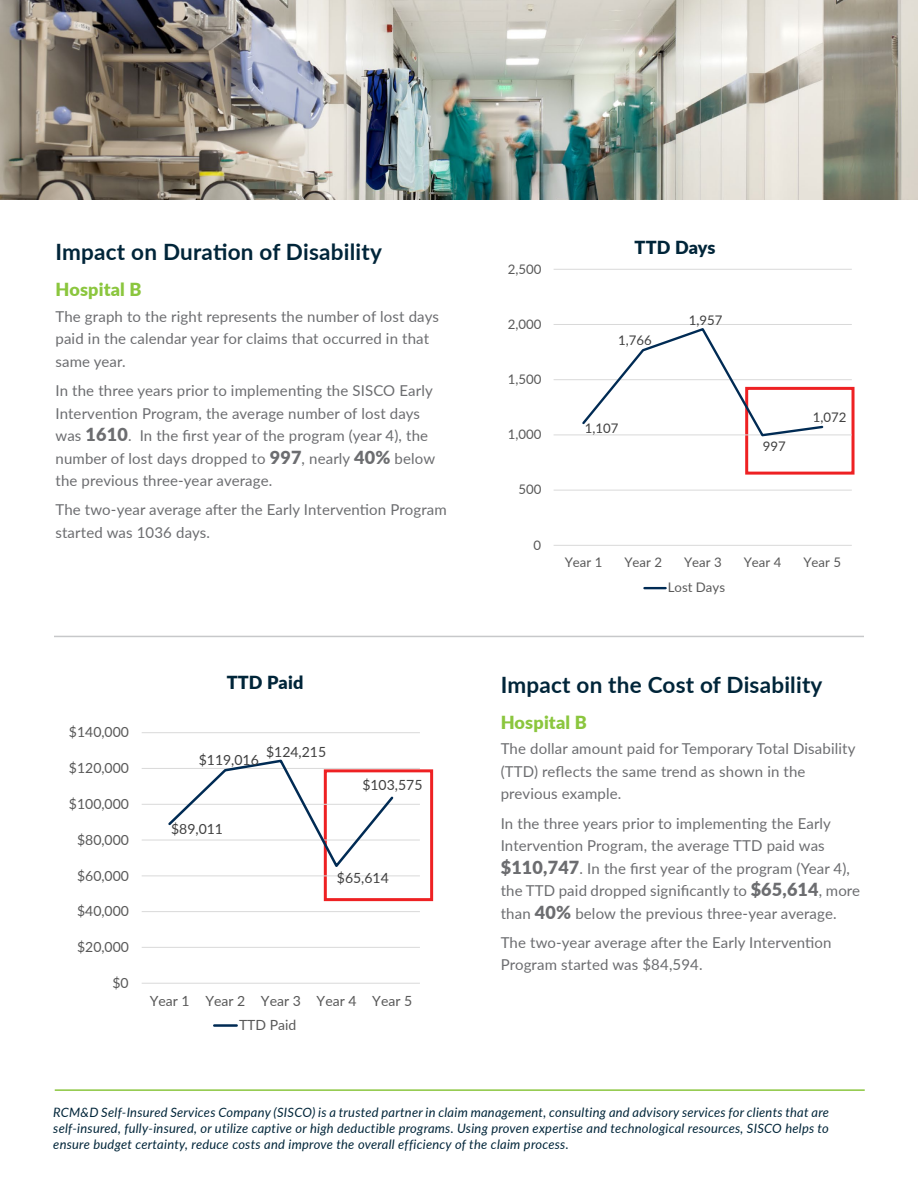
<style>
.page{position:relative;width:918px;height:1188px;background:#fff}
.page>*{position:absolute;margin:0;border:0;box-sizing:border-box;transform-origin:0 0}
.Subhead{font:700 22.5px "Lato";letter-spacing:.01em;color:#002539}
.Subhead-2{font:900 18px "Lato";letter-spacing:.01em;color:#8bc63e}
.Subhead-3{font:900 18px "Lato";letter-spacing:.01em;color:#002539}
.Body{font:15px/22.5px "Lato";letter-spacing:.01em;color:#6c6d70}
.t1{font:13.95px/24px "Lato";color:#595959}
.t2{font:13.95px "Lato";color:#404040}
.t3{font:13.2px "Lato";color:#595959}
.t4{font:13.2px "Lato";color:#404040}
.t5{font:italic 12.9px/15.8px "Lato";letter-spacing:.02em;color:#002539;text-align:justify}
.s1{font-weight:900;font-size:18px}
</style>
<div class="page">
<hr style="left:55px;top:1089px;width:810px;height:2px;background:#8bc63e">
<div style="left:324px;top:769px;width:109px;height:132px;border:3px solid #ee2123"></div>
<hr style="left:54px;top:636px;width:810px;height:1px;background:#c7c8ca">
<img style="left:0;top:0;width:918px;height:200px">
<div style="left:745px;top:387px;width:110px;height:88px;border:3px solid #ee2123"></div>
<hr style="left:554px;top:490px;width:298px;height:1px;background:#d9d9d9">
<hr style="left:554px;top:435px;width:298px;height:1px;background:#d9d9d9">
<hr style="left:554px;top:379px;width:298px;height:1px;background:#d9d9d9">
<hr style="left:554px;top:324px;width:298px;height:1px;background:#d9d9d9">
<hr style="left:554px;top:269px;width:298px;height:1px;background:#d9d9d9">
<hr style="left:554px;top:545px;width:298px;height:1px;background:#d9d9d9">
<svg style="left:580px;top:328px;width:245px;height:110px"></svg>
<hr style="left:644px;top:587px;width:22px;height:2px;background:#002b54">
<hr style="left:142px;top:947px;width:278px;height:1px;background:#d9d9d9">
<hr style="left:142px;top:911px;width:278px;height:1px;background:#d9d9d9">
<hr style="left:142px;top:875px;width:278px;height:1px;background:#d9d9d9">
<hr style="left:142px;top:840px;width:278px;height:1px;background:#d9d9d9">
<hr style="left:142px;top:804px;width:278px;height:1px;background:#d9d9d9">
<hr style="left:142px;top:768px;width:278px;height:1px;background:#d9d9d9">
<hr style="left:142px;top:732px;width:278px;height:1px;background:#d9d9d9">
<hr style="left:142px;top:983px;width:278px;height:1px;background:#d9d9d9">
<svg style="left:166px;top:759px;width:230px;height:111px"></svg>
<hr style="left:214px;top:1024px;width:23px;height:3px;background:#002b54">
<p class="Subhead" style="left:56px;top:235px;width:328px">Impact on Duration of Disability</p>
<p class="Subhead-2" style="left:56px;top:276px;width:88px">Hospital B</p>
<p class="Body" style="left:56px;top:304px;width:385px">The graph to the right represents the number of lost days paid in the calendar year for claims that occurred in that same year.</p>
<p class="Body" style="left:56px;top:379px;width:381px">In the three years prior to implementing the SISCO Early Intervention Program, the average number of lost days was <span class="s1">1610</span>. In the first year of the program (year 4), the number of lost days dropped to <span class="s1">997</span>, nearly <span class="s1">40%</span> below the previous three-year average.</p>
<p class="Body" style="left:56px;top:498px;width:393px">The two-year average after the Early Intervention Program started was 1036 days.</p>
<p class="t1" style="left:69px;top:720px;width:62px">$140,000</p>
<p class="t1" style="left:69px;top:756px;width:62px">$120,000</p>
<p class="t1" style="left:69px;top:791px;width:62px">$100,000</p>
<p class="t1" style="left:77px;top:827px;width:53px">$80,000</p>
<p class="t1" style="left:77px;top:863px;width:53px">$60,000</p>
<p class="t1" style="left:77px;top:899px;width:53px">$40,000</p>
<p class="t1" style="left:77px;top:934px;width:53px">$20,000</p>
<p class="t1" style="left:112px;top:970px;width:18px">$0</p>
<p class="Subhead-3" style="left:227px;top:669px;width:78px">TTD Paid</p>
<p class="t2" style="left:199px;top:750px;width:62px">$119,016</p>
<p class="t2" style="left:266px;top:742px;width:62px">$124,215</p>
<p class="t2" style="left:171px;top:819px;width:53px">$89,011</p>
<p class="t2" style="left:362px;top:775px;width:62px">$103,575</p>
<p class="t2" style="left:337px;top:868px;width:53px">$65,614</p>
<p class="t1" style="left:239px;top:989px;width:175px;text-indent:-89px">Year 1 Year 2 Year 3 Year 4 Year 5<br>TTD Paid</p>
<p class="t3" style="left:508px;top:259px;width:35px">2,500</p>
<p class="t3" style="left:508px;top:315px;width:35px">2,000</p>
<p class="t3" style="left:508px;top:370px;width:35px">1,500</p>
<p class="t3" style="left:508px;top:425px;width:35px">1,000</p>
<p class="t3" style="left:518px;top:480px;width:24px">500</p>
<p class="t3" style="left:534px;top:535px;width:9px">0</p>
<p class="Subhead-3" style="left:635px;top:234px;width:83px">TTD Days</p>
<p class="t4" style="left:618px;top:331px;width:35px">1,766</p>
<p class="t4" style="left:585px;top:418px;width:35px">1,107</p>
<p class="t4" style="left:689px;top:311px;width:35px">1,957</p>
<p class="t4" style="left:763px;top:437px;width:24px">997</p>
<p class="t4" style="left:813px;top:408px;width:35px">1,072</p>
<p class="t3" style="left:565px;top:553px;width:39px">Year 1</p>
<p class="t3" style="left:624px;top:553px;width:39px">Year 2</p>
<p class="t3" style="left:684px;top:553px;width:39px">Year 3</p>
<p class="t3" style="left:744px;top:553px;width:39px">Year 4</p>
<p class="t3" style="left:803px;top:553px;width:39px">Year 5</p>
<p class="t3" style="left:668px;top:578px;width:59px">Lost Days</p>
<p class="Subhead" style="left:501px;top:668px;width:323px">Impact on the Cost of Disability</p>
<p class="Subhead-2" style="left:501px;top:709px;width:88px">Hospital B</p>
<p class="Body" style="left:501px;top:737px;width:356px">The dollar amount paid for Temporary Total Disability (TTD) reflects the same trend as shown in the previous example.</p>
<p class="Body" style="left:501px;top:811px;width:361px">In the three years prior to implementing the Early Intervention Program, the average TTD paid was <span class="s1">$110,747</span>. In the first year of the program (Year 4), the TTD paid dropped significantly to <span class="s1">$65,614</span>, more than <span class="s1">40%</span> below the previous three-year average.</p>
<p class="Body" style="left:501px;top:931px;width:332px">The two-year average after the Early Intervention<br>Program started was $84,594.</p>
<p class="t5" style="left:53px;top:1104px;width:777px">RCM&amp;D Self-Insured Services Company (SISCO) is a trusted partner in claim management, consulting and advisory services for clients that are self-insured, fully-insured, or utilize captive or high deductible programs. Using proven expertise and technological resources, SISCO helps to ensure budget certainty, reduce costs and improve the overall efficiency of the claim process.</p>
</div>
